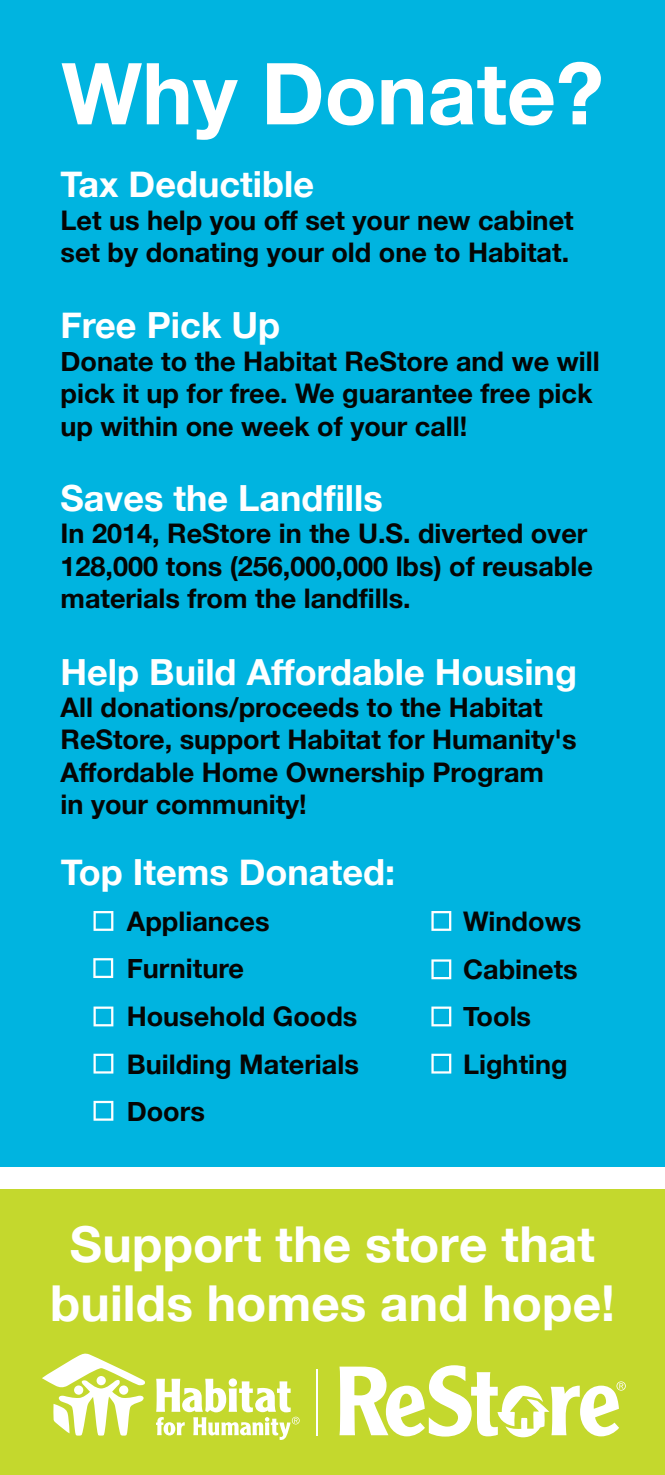
<style>
.page{position:relative;width:665px;height:1475px;background:#fff}
.page>*{position:absolute;margin:0;border:0;box-sizing:border-box;transform-origin:0 0}
.t1{font:700 85.5px "Helvetica Neue";color:#fff}
.t2{font:700 49.5px/58.5px "Helvetica Neue";letter-spacing:.005em;color:#fff;text-align:center}
.t3{font:700 36px "Helvetica Neue";color:#fff}
.t4{font:700 27px/32.4px "Helvetica Neue";color:#050504}
</style>
<div class="page">
<div style="left:0;top:0;width:664px;height:1166px;background:#00b4e0"></div>
<div style="left:0;top:1188px;width:664px;height:286px;background:#c4d82d"></div>
<svg style="left:42px;top:1353px;width:103px;height:82px"></svg>
<svg style="left:156px;top:1378px;width:143px;height:61px"></svg>
<hr style="left:315px;top:1368px;width:2px;height:67px;background:#fff">
<svg style="left:339px;top:1365px;width:286px;height:72px"></svg>
<svg style="left:431px;top:911px;width:20px;height:19px"></svg>
<svg style="left:431px;top:959px;width:20px;height:20px"></svg>
<svg style="left:431px;top:1006px;width:20px;height:20px"></svg>
<svg style="left:431px;top:1053px;width:20px;height:20px"></svg>
<svg style="left:93px;top:911px;width:20px;height:19px"></svg>
<svg style="left:93px;top:958px;width:20px;height:20px"></svg>
<svg style="left:93px;top:1006px;width:20px;height:20px"></svg>
<svg style="left:93px;top:1053px;width:20px;height:20px"></svg>
<svg style="left:93px;top:1100px;width:20px;height:20px"></svg>
<h1 class="t1" style="left:61px;top:27px;width:543px">Why Donate?</h1>
<h3 class="t3" style="left:60px;top:156px;width:255px">Tax Deductible</h3>
<p class="t4" style="left:60px;top:205px;width:514px">Let us help you off set your new cabinet set by donating your old one to Habitat.</p>
<h3 class="t3" style="left:60px;top:297px;width:221px">Free Pick Up</h3>
<p class="t4" style="left:60px;top:345px;width:540px">Donate to the Habitat ReStore and we will pick it up for free. We guarantee free pick up within one week of your call!</p>
<h3 class="t3" style="left:60px;top:470px;width:323px">Saves the Landfills</h3>
<p class="t4" style="left:60px;top:518px;width:533px">In 2014, ReStore in the U.S. diverted over<br>128,000 tons (256,000,000 lbs) of reusable materials from the landfills.</p>
<h3 class="t3" style="left:60px;top:643px;width:517px">Help Build Affordable Housing</h3>
<p class="t4" style="left:60px;top:692px;width:517px">All donations/proceeds to the Habitat ReStore, support Habitat for Humanity's Affordable Home Ownership Program<br>in your community!</p>
<h3 class="t3" style="left:61px;top:844px;width:335px">Top Items Donated:</h3>
<p class="t4" style="left:127px;top:898px;width:233px;line-height:47.5px">Appliances<br>Furniture<br>Household Goods<br>Building Materials<br>Doors</p>
<p class="t4" style="left:463px;top:898px;width:119px;line-height:47.5px">Windows<br>Cabinets<br>Tools<br>Lighting</p>
<h2 class="t2" style="left:50px;top:1216px;width:565px">Support the store that builds homes and hope!</h2>
</div>
